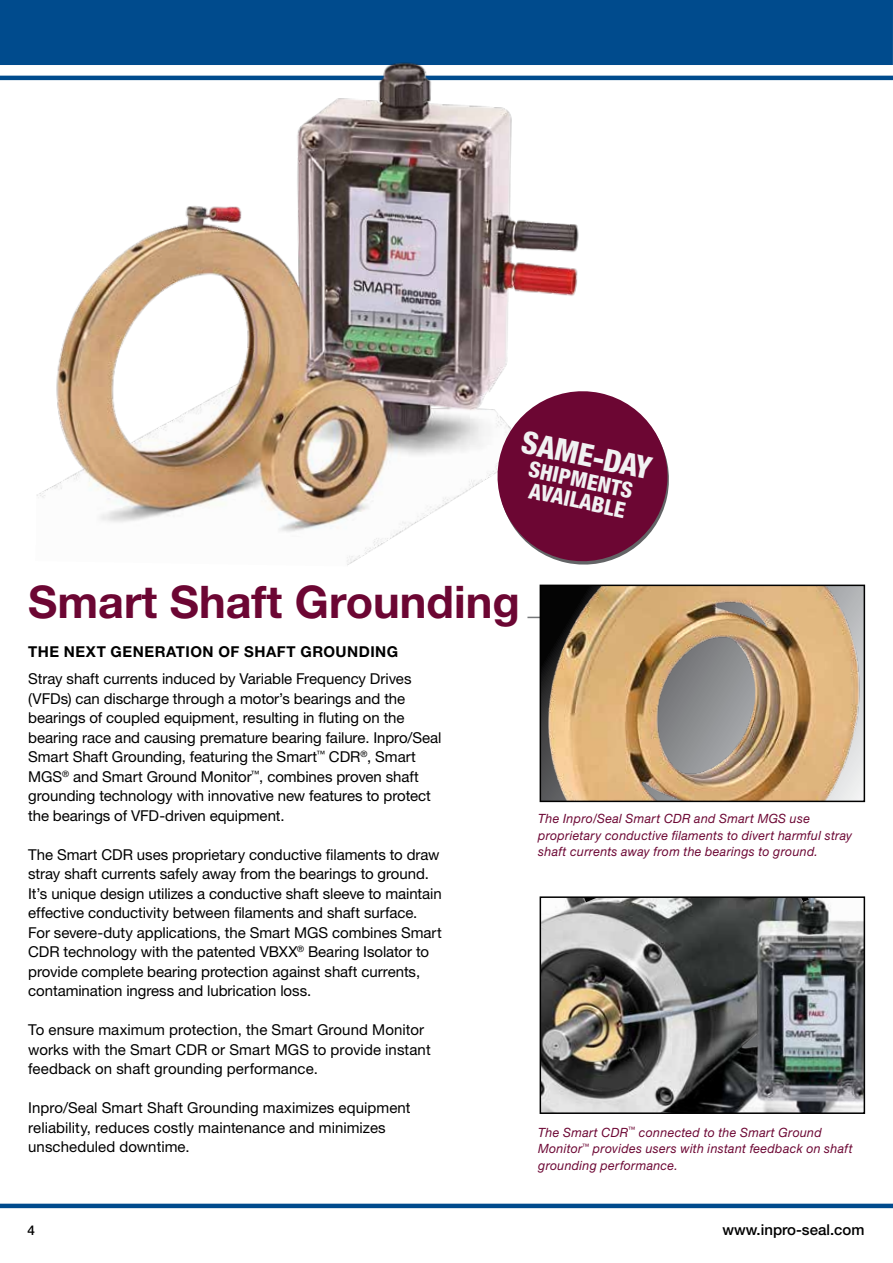
<style>
.page{position:relative;width:893px;height:1263px;background:#fff}
.page>*{position:absolute;margin:0;border:0;box-sizing:border-box;transform-origin:0 0}
.t1{font:700 45px "Helvetica Neue LT Std";color:#6c0633}
.t2{font:800 condensed 31.05px "Helvetica Neue LT Std";color:#f1f1f2}
.t3{font:800 condensed 21.9px/20.7px "Helvetica Neue LT Std";color:#f1f1f2}
.t4{font:15px/19.5px "Helvetica Neue LT Std";letter-spacing:-.005em;color:#000}
.t5{font:700 15px "Helvetica Neue LT Std";letter-spacing:.035em;color:#000}
.t6{font:500 15px "Helvetica Neue LT Std";color:#000}
.t7{font:500 13.5px "Helvetica Neue LT Std";color:#000}
.t8{font:italic 12.75px/16.5px "Helvetica Neue LT Std";letter-spacing:.025em;color:#6c0633}
</style>
<div class="page">
<hr style="left:0;top:1204px;width:893px;height:4px;background:#004b8d">
<hr style="left:0;top:76px;width:893px;height:4px;background:#004b8d">
<div style="left:0;top:0;width:893px;height:65px;background:#004b8d"></div>
<hr style="left:527px;top:617px;width:334px;height:1px;background:#757779">
<img style="left:543px;top:588px;width:319px;height:211px">
<div style="left:540px;top:585px;width:325px;height:217px;border:2px solid #000"></div>
<img style="left:543px;top:899px;width:319px;height:212px">
<div style="left:540px;top:896px;width:325px;height:218px;border:2px solid #000"></div>
<img style="left:35px;top:62px;width:564px;height:503px">
<svg style="left:490px;top:383px;width:179px;height:182px"></svg>
<h2 class="t2" style="left:526px;top:423px;width:134px;rotate:12deg">SAME-DAY</h2>
<h3 class="t3" style="left:531px;top:458px;width:107px;rotate:12deg">SHIPMENTS<br>AVAILABLE</h3>
<h1 class="t1" style="left:28px;top:574px;width:493px">Smart Shaft Grounding</h1>
<p class="t5" style="left:28px;top:642px;width:372px">THE NEXT GENERATION OF SHAFT GROUNDING</p>
<p class="t4" style="left:28px;top:669px;width:415px">Stray shaft currents induced by Variable Frequency Drives (VFDs) can discharge through a motor’s bearings and the bearings of coupled equipment, resulting in fluting on the bearing race and causing premature bearing failure. Inpro/Seal Smart Shaft Grounding, featuring the Smart<sup>™</sup> CDR<sup>®</sup>, Smart MGS<sup>®</sup> and Smart Ground Monitor<sup>™</sup>, combines proven shaft grounding technology with innovative new features to protect the bearings of VFD-driven equipment.</p>
<p class="t4" style="left:28px;top:844px;width:415px">The Smart CDR uses proprietary conductive filaments to draw stray shaft currents safely away from the bearings to ground.<br>It’s unique design utilizes a conductive shaft sleeve to maintain effective conductivity between filaments and shaft surface.<br>For severe-duty applications, the Smart MGS combines Smart CDR technology with the patented VBXX<sup>®</sup> Bearing Isolator to provide complete bearing protection against shaft currents, contamination ingress and lubrication loss.</p>
<p class="t4" style="left:28px;top:1020px;width:404px">To ensure maximum protection, the Smart Ground Monitor works with the Smart CDR or Smart MGS to provide instant feedback on shaft grounding performance.</p>
<p class="t4" style="left:28px;top:1098px;width:384px">Inpro/Seal Smart Shaft Grounding maximizes equipment reliability, reduces costly maintenance and minimizes unscheduled downtime.</p>
<p class="t8" style="left:538px;top:810px;width:316px">The Inpro/Seal Smart CDR and Smart MGS use proprietary conductive filaments to divert harmful stray shaft currents away from the bearings to ground.</p>
<p class="t8" style="left:538px;top:1124px;width:316px">The Smart CDR<sup>™</sup> connected to the Smart Ground<br>Monitor<sup>™</sup> provides users with instant feedback on shaft grounding performance.</p>
<p class="t7" style="left:27px;top:1222px;width:9px">4</p>
<p class="t6" style="left:722px;top:1221px;width:144px">www.inpro-seal.com</p>
</div>
